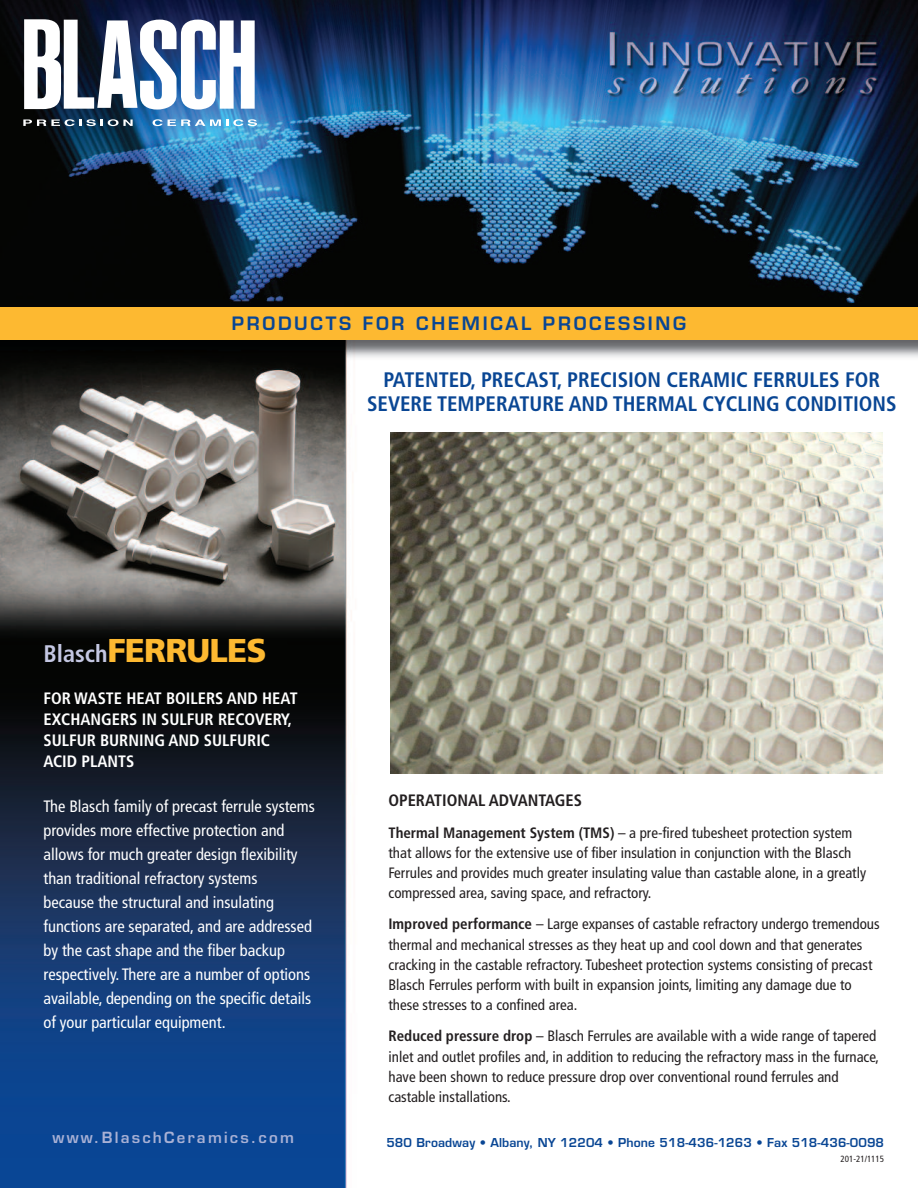
<style>
.page{position:relative;width:918px;height:1188px;background:#fff}
.page>*{position:absolute;margin:0;border:0;box-sizing:border-box;transform-origin:0 0}
.t1{font:900 33px "Frutiger";letter-spacing:-.025em;color:#fdb931}
.t2{font:700 condensed 21px/24px "Frutiger";color:#094694;text-align:center}
.t3{font:600 18px "Eurostile";letter-spacing:.15em;color:#094694}
.t4{font:condensed 16.5px/24px "Frutiger";color:#fff}
.t5{font:700 condensed 16.5px/21px "Frutiger";color:#fff}
.t6{font:700 condensed 16.5px "Frutiger";color:#231f20}
.t7{font:condensed 15px/20.2px "Frutiger";color:#231f20}
.t8{font:600 15px "Eurostile";letter-spacing:.15em;color:#a9b1d5}
.t9{font:600 12px "Eurostile";letter-spacing:.01em;color:#094694}
.t10{font:condensed 9px "Frutiger";color:#231f20}
.s1{font-weight:700;font-stretch:condensed;font-size:24px;color:#c4c7e2}
.s2{font-weight:700}
</style>
<div class="page">
<img style="left:0;top:0;width:918px;height:1188px">
<img style="left:0;top:304px;width:918px;height:58px">
<div style="left:0;top:308px;width:918px;height:32px;background:#fdb931"></div>
<svg style="left:23px;top:119px;width:110px;height:7px"></svg>
<svg style="left:153px;top:119px;width:104px;height:7px"></svg>
<svg style="left:24px;top:19px;width:231px;height:91px"></svg>
<img style="left:390px;top:433px;width:493px;height:340px">
<p class="t3" style="left:232px;top:316px;width:456px">PRODUCTS FOR CHEMICAL PROCESSING</p>
<h2 class="t2" style="left:367px;top:369px;width:531px">PATENTED, PRECAST, PRECISION CERAMIC FERRULES FOR<br>SEVERE TEMPERATURE AND THERMAL CYCLING CONDITIONS</h2>
<h1 class="t1" style="left:44px;top:638px;width:225px"><span class="s1">Blasch</span>FERRULES</h1>
<p class="t5" style="left:43px;top:689px;width:256px">FOR WASTE HEAT BOILERS AND HEAT<br>EXCHANGERS IN SULFUR RECOVERY,<br>SULFUR BURNING AND SULFURIC<br>ACID PLANTS</p>
<p class="t4" style="left:43px;top:796px;width:273px">The Blasch family of precast ferrule systems provides more effective protection and allows for much greater design flexibility than traditional refractory systems<br>because the structural and insulating functions are separated, and are addressed by the cast shape and the fiber backup respectively. There are a number of options available, depending on the specific details of your particular equipment.</p>
<p class="t6" style="left:388px;top:794px;width:195px">OPERATIONAL ADVANTAGES</p>
<p class="t7" style="left:388px;top:823px;width:479px"><span class="s2">Thermal Management System (TMS)</span> – a pre-fired tubesheet protection system that allows for the extensive use of fiber insulation in conjunction with the Blasch Ferrules and provides much greater insulating value than castable alone, in a greatly compressed area, saving space, and refractory.</p>
<p class="t7" style="left:389px;top:915px;width:493px"><span class="s2">Improved performance</span> – Large expanses of castable refractory undergo tremendous thermal and mechanical stresses as they heat up and cool down and that generates cracking in the castable refractory. Tubesheet protection systems consisting of precast Blasch Ferrules perform with built in expansion joints, limiting any damage due to these stresses to a confined area.</p>
<p class="t7" style="left:389px;top:1027px;width:492px"><span class="s2">Reduced pressure drop</span> – Blasch Ferrules are available with a wide range of tapered inlet and outlet profiles and, in addition to reducing the refractory mass in the furnace, have been shown to reduce pressure drop over conventional round ferrules and castable installations.</p>
<p class="t8" style="left:53px;top:1132px;width:243px">www.BlaschCeramics.com</p>
<p class="t9" style="left:386px;top:1138px;width:499px">580 Broadway • Albany, NY 12204 • Phone 518-436-1263 • Fax 518-436-0098</p>
<p class="t10" style="left:840px;top:1155px;width:45px">201-21/1115</p>
</div>
